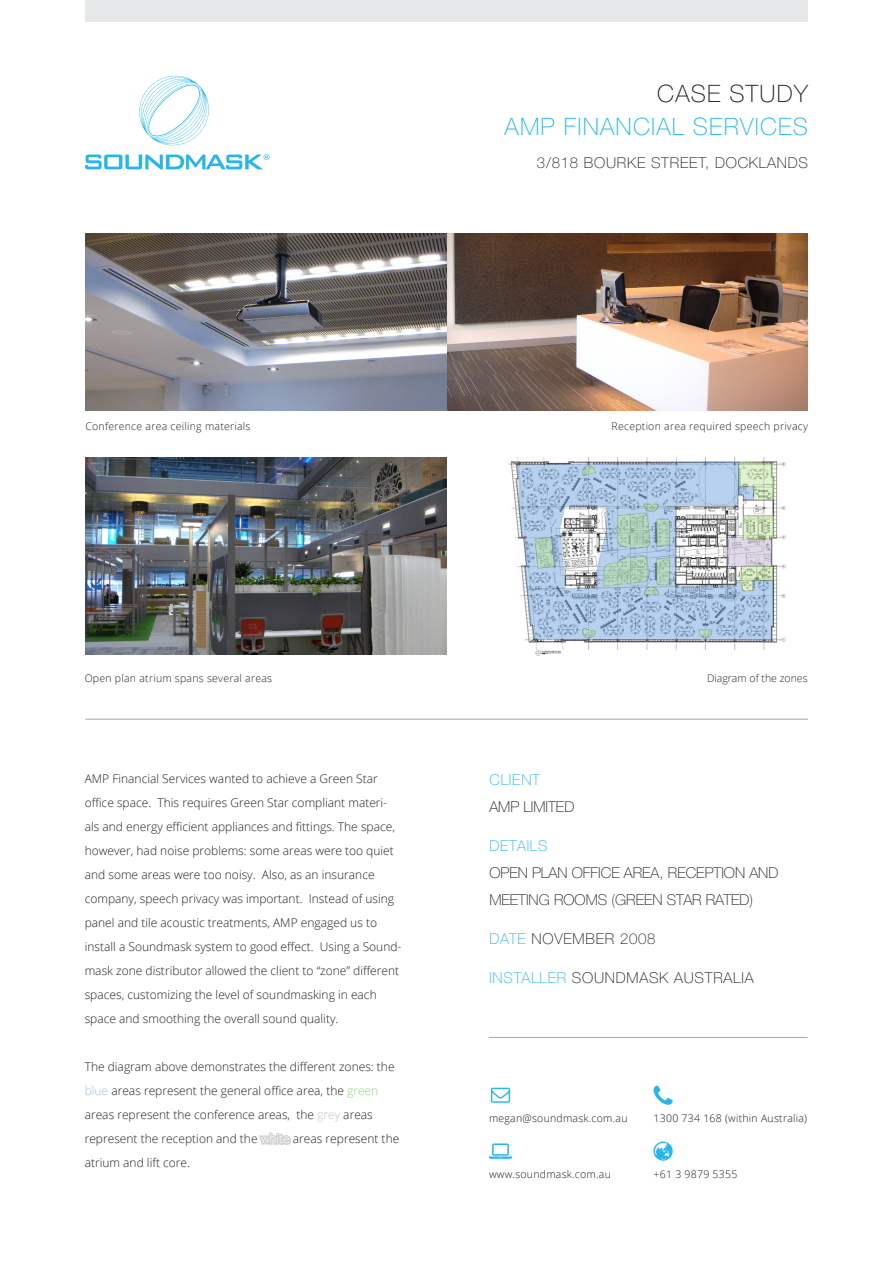
<style>
.page{position:relative;width:893px;height:1263px;background:#fff}
.page>*{position:absolute;margin:0;border:0;box-sizing:border-box;transform-origin:0 0}
.t1{font:100 24px "Helvetica Neue LT Std";letter-spacing:.05em;color:#26b6ea}
.t2{font:100 24px "Helvetica Neue LT Std";letter-spacing:.05em;color:#1a1c21}
.t3{font:100 15px/27px "Helvetica Neue LT Std";color:#231f20}
.t4{font:100 15px "Helvetica Neue LT Std";letter-spacing:.05em;color:#1a1c21}
.t5{font:300 12px/24px "Open Sans";color:#231f20}
.t6{font:300 10.5px "Open Sans";letter-spacing:.025em;color:#231f20}
.t7{font:300 10.5px "Open Sans";letter-spacing:.025em;color:#1a1c21}
.t8{font:300 10.5px "Open Sans";color:#231f20}
.s1{color:#98c2e7}
.s2{color:#95cd87}
.s3{color:#c2c3c6}
.s4{color:#fff}
.s5{color:#26b6ea}
</style>
<div class="page">
<svg style="left:654px;top:1141px;width:19px;height:20px"></svg>
<svg style="left:654px;top:1086px;width:19px;height:19px"></svg>
<svg style="left:491px;top:1088px;width:19px;height:15px"></svg>
<svg style="left:489px;top:1143px;width:23px;height:16px"></svg>
<hr style="left:489px;top:1037px;width:319px;height:1px;background:#a8a9ad">
<svg style="left:259px;top:1132px;width:32px;height:13px"></svg>
<hr style="left:85px;top:719px;width:723px;height:1px;background:#a8a9ad">
<img style="left:508px;top:457px;width:278px;height:199px">
<img style="left:85px;top:457px;width:361px;height:198px">
<img style="left:85px;top:234px;width:723px;height:176px">
<svg style="left:85px;top:75px;width:184px;height:94px"></svg>
<div style="left:85px;top:0;width:723px;height:21px;background:#e6e7e9"></div>
<p class="t2" style="left:657px;top:80px;width:152px">CASE STUDY</p>
<p class="t1" style="left:505px;top:113px;width:305px">AMP FINANCIAL SERVICES</p>
<p class="t4" style="left:537px;top:154px;width:272px">3/818 BOURKE STREET, DOCKLANDS</p>
<p class="t6" style="left:85px;top:419px;width:167px">Conference area ceiling materials</p>
<p class="t6" style="left:612px;top:419px;width:198px">Reception area required speech privacy</p>
<p class="t6" style="left:85px;top:671px;width:189px">Open plan atrium spans several areas</p>
<p class="t5" style="left:85px;top:766px;width:318px">AMP Financial Services wanted to achieve a Green Star office space. This requires Green Star compliant materi&shy;als and energy efficient appliances and fittings. The space, however, had noise problems: some areas were too quiet and some areas were too noisy. Also, as an insurance company, speech privacy was important. Instead of using panel and tile acoustic treatments, AMP engaged us to install a Soundmask system to good effect. Using a Sound&shy;mask zone distributor allowed the client to “zone” different spaces, customizing the level of soundmasking in each space and smoothing the overall sound quality.</p>
<p class="t5" style="left:85px;top:1054px;width:316px">The diagram above demonstrates the different zones: the <span class="s1">blue</span> areas represent the general office area, the <span class="s2">green </span>areas represent the conference areas, the <span class="s3">grey</span> areas represent the reception and the <span class="s4">white</span> areas represent the atrium and lift core.</p>
<p class="t8" style="left:707px;top:671px;width:102px">Diagram of the zones</p>
<p class="t3" style="left:489px;top:766px;width:86px"><span class="s5">CLIENT<br></span>AMP LIMITED</p>
<p class="t3" style="left:489px;top:832px;width:291px"><span class="s5">DETAILS<br></span>OPEN PLAN OFFICE AREA, RECEPTION AND<br>MEETING ROOMS (GREEN STAR RATED)</p>
<p class="t4" style="left:489px;top:930px;width:168px"><span class="s5">DATE</span> NOVEMBER 2008</p>
<p class="t4" style="left:489px;top:969px;width:266px"><span class="s5">INSTALLER</span> SOUNDMASK AUSTRALIA</p>
<p class="t7" style="left:489px;top:1111px;width:140px">megan@soundmask.com.au</p>
<p class="t7" style="left:489px;top:1167px;width:123px">www.soundmask.com.au</p>
<p class="t7" style="left:654px;top:1111px;width:155px">1300 734 168 (within Australia)</p>
<p class="t7" style="left:654px;top:1167px;width:85px">+61 3 9879 5355</p>
</div>
